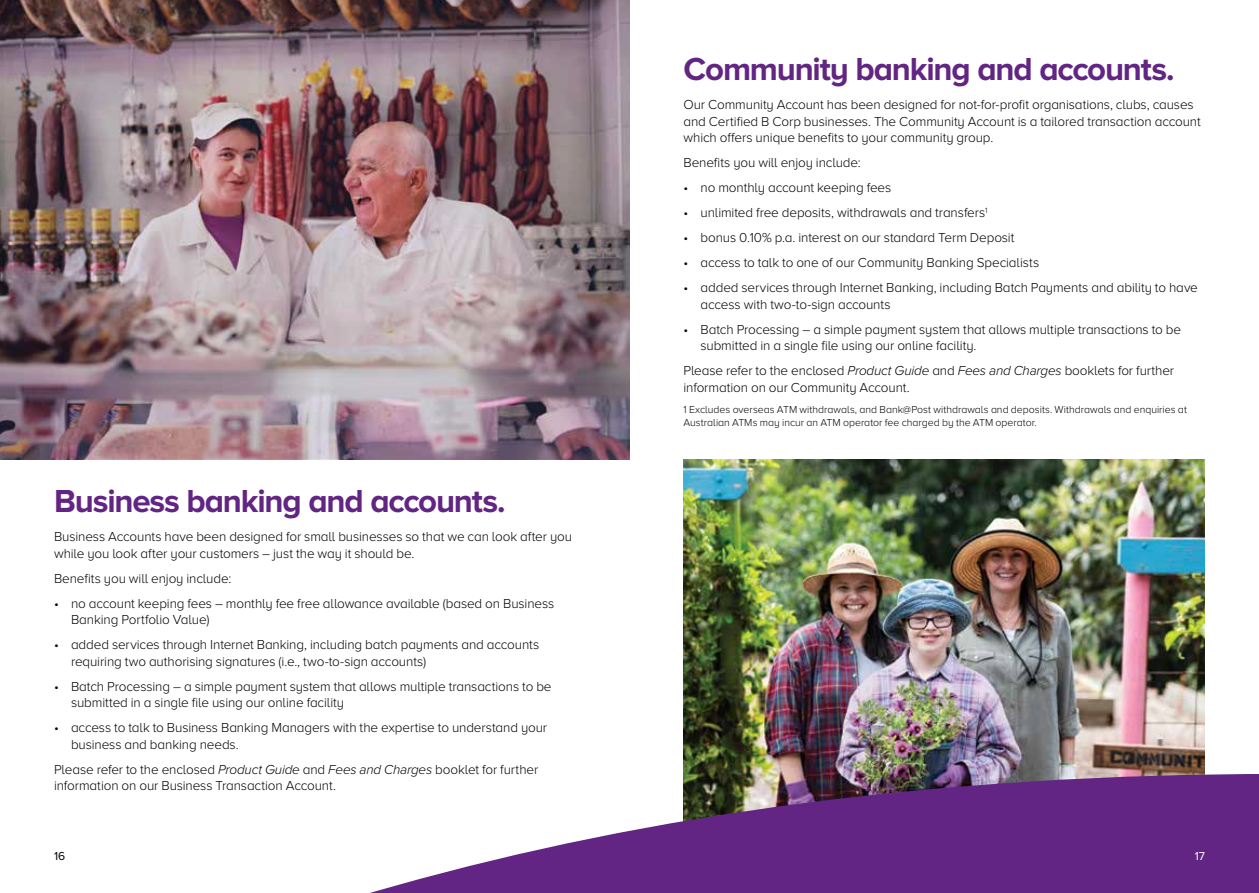
<style>
.page{position:relative;width:1259px;height:893px;background:#fff}
.page>*{position:absolute;margin:0;border:0;box-sizing:border-box;transform-origin:0 0}
.t1{font:700 33px "Proxima Nova A";letter-spacing:-.035em;color:#622584}
.t2{font:300 13.5px/16.5px "Proxima Nova A";letter-spacing:-.01em;color:#000}
.t3{font:12px "Proxima Nova A";color:#000}
.t4{font:12px "Proxima Nova A";color:#fff}
.t5{font:300 10.5px/12.6px "Proxima Nova A";color:#000}
.s1{font-style:italic}
</style>
<div class="page">
<img style="left:0;top:0;width:629px;height:459px">
<img style="left:683px;top:459px;width:522px;height:315px">
<svg style="left:370px;top:774px;width:889px;height:119px;fill:#622584"></svg>
<h1 class="t1" style="left:54px;top:482px;width:453px">Business banking and accounts.</h1>
<p class="t2" style="left:54px;top:528px;width:519px">Business Accounts have been designed for small businesses so that we can look after you while you look after your customers – just the way it should be.</p>
<p class="t2" style="left:54px;top:570px;width:179px">Benefits you will enjoy include:</p>
<p class="t2" style="left:71px;top:595px;width:485px;text-indent:-17px">• no account keeping fees – monthly fee free allowance available (based on Business<br>Banking Portfolio Value)</p>
<p class="t2" style="left:71px;top:636px;width:470px;text-indent:-17px">• added services through Internet Banking, including batch payments and accounts requiring two authorising signatures (i.e., two-to-sign accounts)</p>
<p class="t2" style="left:71px;top:678px;width:482px;text-indent:-17px">• Batch Processing – a simple payment system that allows multiple transactions to be submitted in a single file using our online facility</p>
<p class="t2" style="left:71px;top:719px;width:478px;text-indent:-17px">• access to talk to Business Banking Managers with the expertise to understand your business and banking needs.</p>
<p class="t2" style="left:54px;top:761px;width:486px">Please refer to the enclosed <span class="s1">Product Guide</span> and <span class="s1">Fees and Charges</span> booklet for further information on our Business Transaction Account.</p>
<h1 class="t1" style="left:683px;top:50px;width:493px">Community banking and accounts.</h1>
<p class="t2" style="left:683px;top:96px;width:519px">Our Community Account has been designed for not-for-profit organisations, clubs, causes and Certified B Corp businesses. The Community Account is a tailored transaction account which offers unique benefits to your community group.</p>
<p class="t2" style="left:683px;top:154px;width:179px">Benefits you will enjoy include:</p>
<p class="t2" style="left:683px;top:179px;width:209px">• no monthly account keeping fees</p>
<p class="t2" style="left:683px;top:204px;width:305px">• unlimited free deposits, withdrawals and transfers<sup>1</sup></p>
<p class="t2" style="left:683px;top:229px;width:332px">• bonus 0.10% p.a. interest on our standard Term Deposit</p>
<p class="t2" style="left:683px;top:254px;width:357px">• access to talk to one of our Community Banking Specialists</p>
<p class="t2" style="left:700px;top:279px;width:499px;text-indent:-17px">• added services through Internet Banking, including Batch Payments and ability to have access with two-to-sign accounts</p>
<p class="t2" style="left:700px;top:321px;width:482px;text-indent:-17px">• Batch Processing – a simple payment system that allows multiple transactions to be submitted in a single file using our online facility.</p>
<p class="t2" style="left:683px;top:362px;width:492px">Please refer to the enclosed <span class="s1">Product Guide</span> and <span class="s1">Fees and Charges</span> booklets for further information on our Community Account.</p>
<p class="t5" style="left:683px;top:403px;width:505px">1 Excludes overseas ATM withdrawals, and Bank@Post withdrawals and deposits. Withdrawals and enquiries at<br>Australian ATMs may incur an ATM operator fee charged by the ATM operator.</p>
<p class="t3" style="left:54px;top:849px;width:13px">16</p>
<p class="t4" style="left:1194px;top:849px;width:12px">17</p>
</div>
